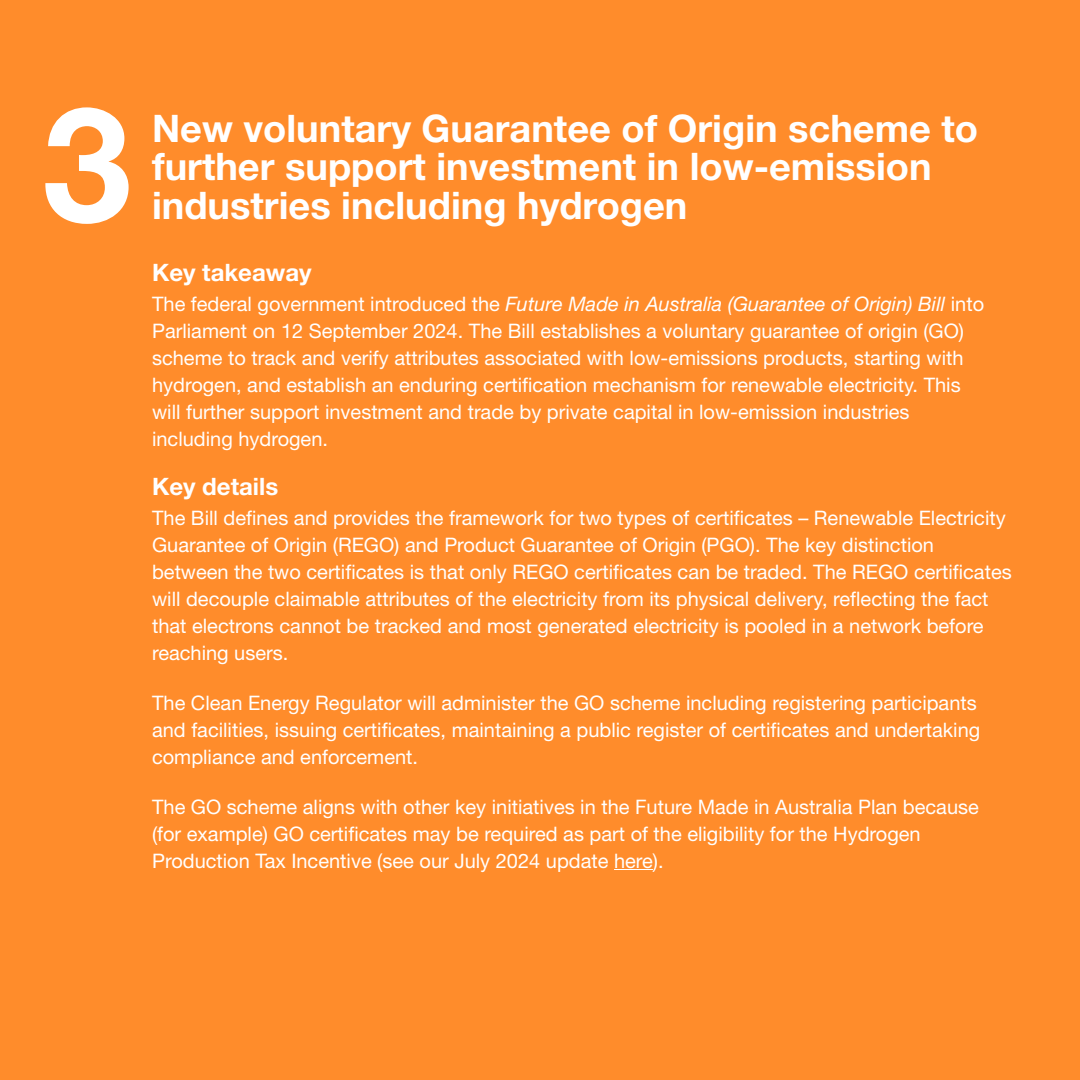
<style>
.page{position:relative;width:1080px;height:1080px;background:#fff}
.page>*{position:absolute;margin:0;border:0;box-sizing:border-box;transform-origin:0 0}
.Instagram___Find_out_more{font:700 160px "Helvetica Neue LT Std";color:#fff}
.Instagram___Find_out_more-2{font:700 38px/38.7px "Helvetica Neue LT Std";color:#fff}
.Instagram___Find_out_more-3{font:700 24px "Helvetica Neue LT Std";color:#fff}
.Instagram___Find_out_more-4{font:20px/27px "Helvetica Neue LT Std";color:#fff}
.s1{font-style:italic}
</style>
<div class="page">
<div style="left:15px;top:15px;width:1050px;height:1050px;background:#ff8c2b"></div>
<div style="left:0;top:0;width:1080px;height:1080px;border:30px solid #ff8c2b"></div>
<hr style="left:614px;top:869px;width:39px;height:1px;background:#fff">
<p class="Instagram___Find_out_more" style="left:42px;top:66px;width:90px">3</p>
<p class="Instagram___Find_out_more-2" style="left:152px;top:108px;width:828px">New voluntary Guarantee of Origin scheme to further support investment in low-emission industries including hydrogen</p>
<p class="Instagram___Find_out_more-3" style="left:152px;top:257px;width:161px">Key takeaway</p>
<p class="Instagram___Find_out_more-4" style="left:152px;top:290px;width:834px">The federal government introduced the <span class="s1">Future Made in Australia (Guarantee of Origin) Bill</span> into Parliament on 12 September 2024. The Bill establishes a voluntary guarantee of origin (GO) scheme to track and verify attributes associated with low-emissions products, starting with hydrogen, and establish an enduring certification mechanism for renewable electricity. This will further support investment and trade by private capital in low-emission industries including hydrogen.</p>
<p class="Instagram___Find_out_more-3" style="left:152px;top:472px;width:128px">Key details</p>
<p class="Instagram___Find_out_more-4" style="left:152px;top:504px;width:861px">The Bill defines and provides the framework for two types of certificates – Renewable Electricity Guarantee of Origin (REGO) and Product Guarantee of Origin (PGO). The key distinction between the two certificates is that only REGO certificates can be traded. The REGO certificates will decouple claimable attributes of the electricity from its physical delivery, reflecting the fact that electrons cannot be tracked and most generated electricity is pooled in a network before reaching users.</p>
<p class="Instagram___Find_out_more-4" style="left:152px;top:689px;width:830px">The Clean Energy Regulator will administer the GO scheme including registering participants and facilities, issuing certificates, maintaining a public register of certificates and undertaking compliance and enforcement.</p>
<p class="Instagram___Find_out_more-4" style="left:152px;top:792px;width:828px">The GO scheme aligns with other key initiatives in the Future Made in Australia Plan because (for example) GO certificates may be required as part of the eligibility for the Hydrogen<br>Production Tax Incentive (see our July 2024 update here).</p>
</div>
